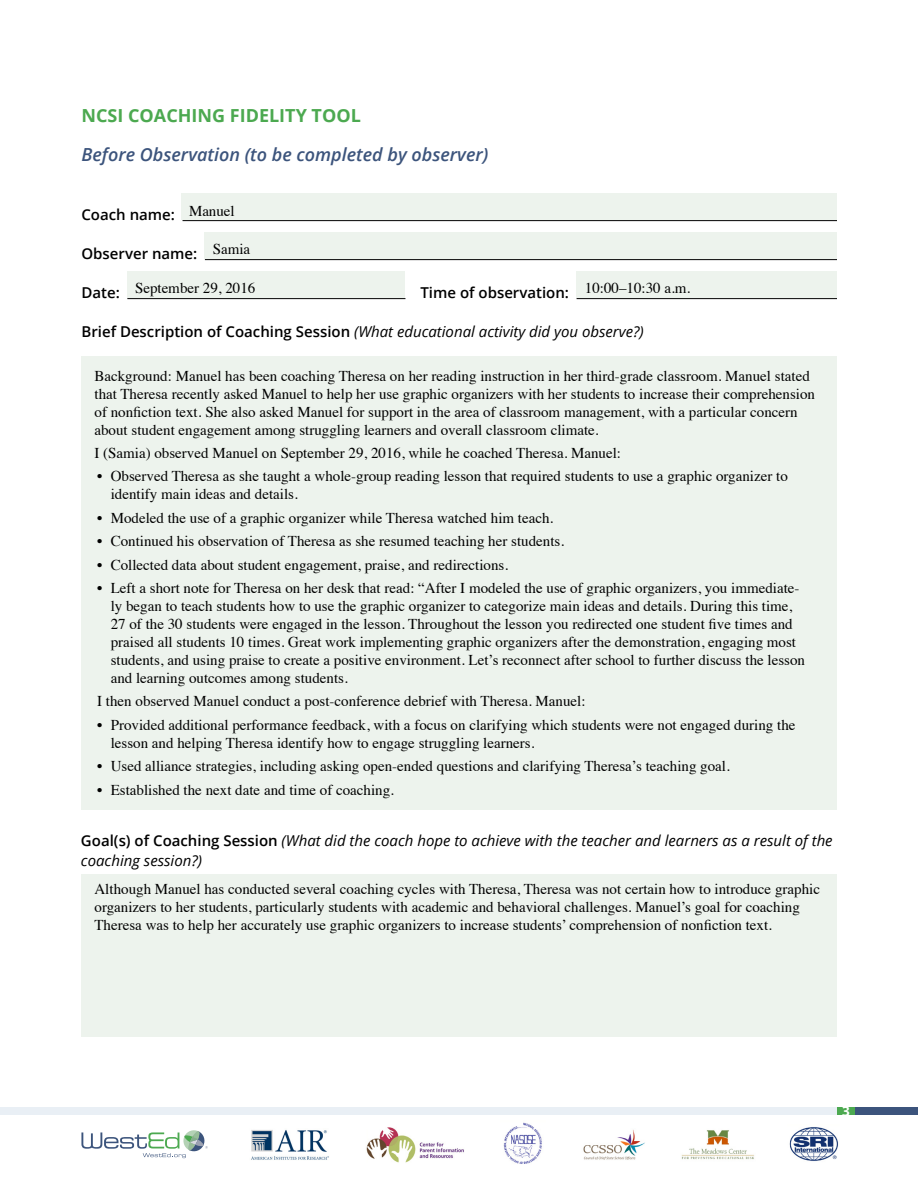
<style>
.page{position:relative;width:918px;height:1188px;background:#fff}
.page>*{position:absolute;margin:0;border:0;box-sizing:border-box;transform-origin:0 0}
.t1{font:italic 600 18px "Open Sans";color:#3c547c}
.t2{font:700 18px "Open Sans";color:#4ca950}
.sample_text_-times{font:15px/18px "Times";color:#000}
.t3{font:italic 15px/19.5px "Open Sans";color:#000}
.t4{font:600 15px "Open Sans";color:#000}
.t5{font:700 13.5px "Open Sans";color:#fff}
.s1{font-weight:600;font-style:normal}
</style>
<div class="page">
<div style="left:82px;top:356px;width:755px;height:454px;background:#edf3ed"></div>
<div style="left:81px;top:875px;width:756px;height:162px;background:#edf3ed"></div>
<div style="left:182px;top:193px;width:655px;height:27px;background:#edf3ed"></div>
<div style="left:205px;top:232px;width:632px;height:27px;background:#edf3ed"></div>
<div style="left:577px;top:271px;width:260px;height:27px;background:#edf3ed"></div>
<div style="left:127px;top:271px;width:278px;height:27px;background:#edf3ed"></div>
<hr style="left:183px;top:220px;width:654px;height:1px;background:#000">
<hr style="left:205px;top:259px;width:632px;height:1px;background:#000">
<hr style="left:127px;top:298px;width:278px;height:1px;background:#000">
<hr style="left:577px;top:298px;width:260px;height:1px;background:#000">
<div style="left:0;top:1107px;width:918px;height:7px;background:#e9eff5"></div>
<div style="left:837px;top:1107px;width:81px;height:7px;background:#4ca950"></div>
<div style="left:855px;top:1107px;width:63px;height:7px;background:#3c547c"></div>
<svg style="left:81px;top:1130px;width:127px;height:28px"></svg>
<img style="left:251px;top:1130px;width:78px;height:30px">
<img style="left:366px;top:1127px;width:98px;height:36px">
<img style="left:503px;top:1122px;width:39px;height:42px">
<img style="left:583px;top:1130px;width:62px;height:30px">
<img style="left:681px;top:1130px;width:73px;height:30px">
<img style="left:789px;top:1127px;width:49px;height:34px">
<h2 class="t2" style="left:81px;top:103px;width:281px">NCSI COACHING FIDELITY TOOL</h2>
<h3 class="t1" style="left:81px;top:143px;width:408px">Before Observation (to be completed by observer)</h3>
<p class="t4" style="left:81px;top:204px;width:95px">Coach name:</p>
<p class="sample_text_-times" style="left:189px;top:201px;width:47px">Manuel</p>
<p class="t4" style="left:81px;top:243px;width:117px">Observer name:</p>
<p class="sample_text_-times" style="left:213px;top:239px;width:39px">Samia</p>
<p class="t4" style="left:81px;top:282px;width:40px">Date:</p>
<p class="sample_text_-times" style="left:135px;top:278px;width:122px">September 29, 2016</p>
<p class="t4" style="left:420px;top:282px;width:150px">Time of observation:</p>
<p class="sample_text_-times" style="left:585px;top:278px;width:107px">10:00–10:30 a.m.</p>
<p class="t3" style="left:81px;top:321px;width:564px"><span class="s1">Brief Description of Coaching Session</span> (What educational activity did you observe?)</p>
<p class="sample_text_-times" style="left:94px;top:365px;width:722px">Background: Manuel has been coaching Theresa on her reading instruction in her third-grade classroom. Manuel stated that Theresa recently asked Manuel to help her use graphic organizers with her students to increase their comprehension of nonfiction text. She also asked Manuel for support in the area of classroom management, with a particular concern about student engagement among struggling learners and overall classroom climate.</p>
<p class="sample_text_-times" style="left:95px;top:443px;width:528px">I (Samia) observed Manuel on September 29, 2016, while he coached Theresa. Manuel:</p>
<p class="sample_text_-times" style="left:111px;top:466px;width:679px;text-indent:-14px">• Observed Theresa as she taught a whole-group reading lesson that required students to use a graphic organizer to identify main ideas and details.</p>
<p class="sample_text_-times" style="left:97px;top:507px;width:458px">• Modeled the use of a graphic organizer while Theresa watched him teach.</p>
<p class="sample_text_-times" style="left:97px;top:531px;width:468px">• Continued his observation of Theresa as she resumed teaching her students.</p>
<p class="sample_text_-times" style="left:97px;top:554px;width:412px">• Collected data about student engagement, praise, and redirections.</p>
<p class="sample_text_-times" style="left:111px;top:578px;width:696px;text-indent:-14px">• Left a short note for Theresa on her desk that read: “After I modeled the use of graphic organizers, you immediate&shy;ly began to teach students how to use the graphic organizer to categorize main ideas and details. During this time, 27 of the 30 students were engaged in the lesson. Throughout the lesson you redirected one student five times and praised all students 10 times. Great work implementing graphic organizers after the demonstration, engaging most students, and using praise to create a positive environment. Let’s reconnect after school to further discuss the lesson and learning outcomes among students.</p>
<p class="sample_text_-times" style="left:97px;top:691px;width:490px">I then observed Manuel conduct a post-conference debrief with Theresa. Manuel:</p>
<p class="sample_text_-times" style="left:111px;top:714px;width:686px;text-indent:-14px">• Provided additional performance feedback, with a focus on clarifying which students were not engaged during the lesson and helping Theresa identify how to engage struggling learners.</p>
<p class="sample_text_-times" style="left:97px;top:756px;width:634px">• Used alliance strategies, including asking open-ended questions and clarifying Theresa’s teaching goal.</p>
<p class="sample_text_-times" style="left:97px;top:779px;width:298px">• Established the next date and time of coaching.</p>
<p class="t3" style="left:81px;top:831px;width:753px"><span class="s1">Goal(s) of Coaching Session</span> (What did the coach hope to achieve with the teacher and learners as a result of the coaching session?)</p>
<p class="sample_text_-times" style="left:94px;top:878px;width:727px">Although Manuel has conducted several coaching cycles with Theresa, Theresa was not certain how to introduce graphic organizers to her students, particularly students with academic and behavioral challenges. Manuel’s goal for coaching<br>Theresa was to help her accurately use graphic organizers to increase students’ comprehension of nonfiction text.</p>
<p class="t5" style="left:842px;top:1101px;width:9px">3</p>
</div>
